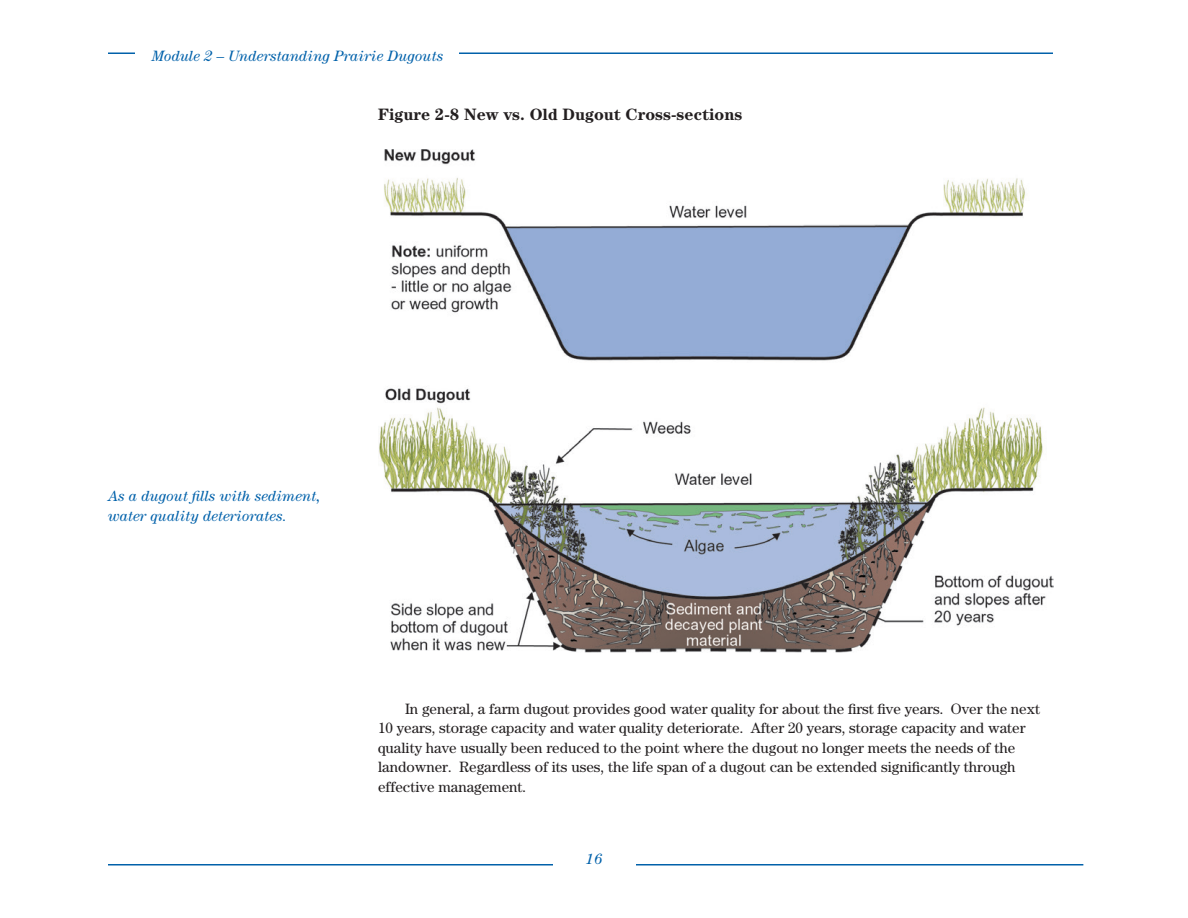
<style>
.page{position:relative;width:1188px;height:918px;background:#fff}
.page>*{position:absolute;margin:0;border:0;box-sizing:border-box;transform-origin:0 0}
.Figure_head{font:700 16.5px "Century";color:#231f20}
.Body_Text{font:15px/19.5px "Century";color:#231f20}
.Sidebar{font:italic 15px/19.5px "Century";color:#0161aa}
</style>
<div class="page">
<hr style="left:108px;top:52px;width:945px;height:2px;background:#0161aa">
<hr style="left:108px;top:864px;width:975px;height:2px;background:#0161aa">
<div style="left:135px;top:44px;width:324px;height:30px;background:#fff"></div>
<div style="left:554px;top:847px;width:82px;height:31px;background:#fff"></div>
<img style="left:379px;top:149px;width:674px;height:503px">
<p class="Sidebar" style="left:152px;top:46px;width:293px">Module 2 – Understanding Prairie Dugouts</p>
<p class="Figure_head" style="left:378px;top:104px;width:366px">Figure 2-8 New vs. Old Dugout Cross-sections</p>
<p class="Sidebar" style="left:108px;top:486px;width:214px">As a dugout fills with sediment, water quality deteriorates.</p>
<p class="Body_Text" style="left:378px;top:698px;width:664px;text-indent:27px">In general, a farm dugout provides good water quality for about the first five years. Over the next 10 years, storage capacity and water quality deteriorate. After 20 years, storage capacity and water quality have usually been reduced to the point where the dugout no longer meets the needs of the landowner. Regardless of its uses, the life span of a dugout can be extended significantly through effective management.</p>
<p class="Sidebar" style="left:586px;top:849px;width:18px">16</p>
</div>
